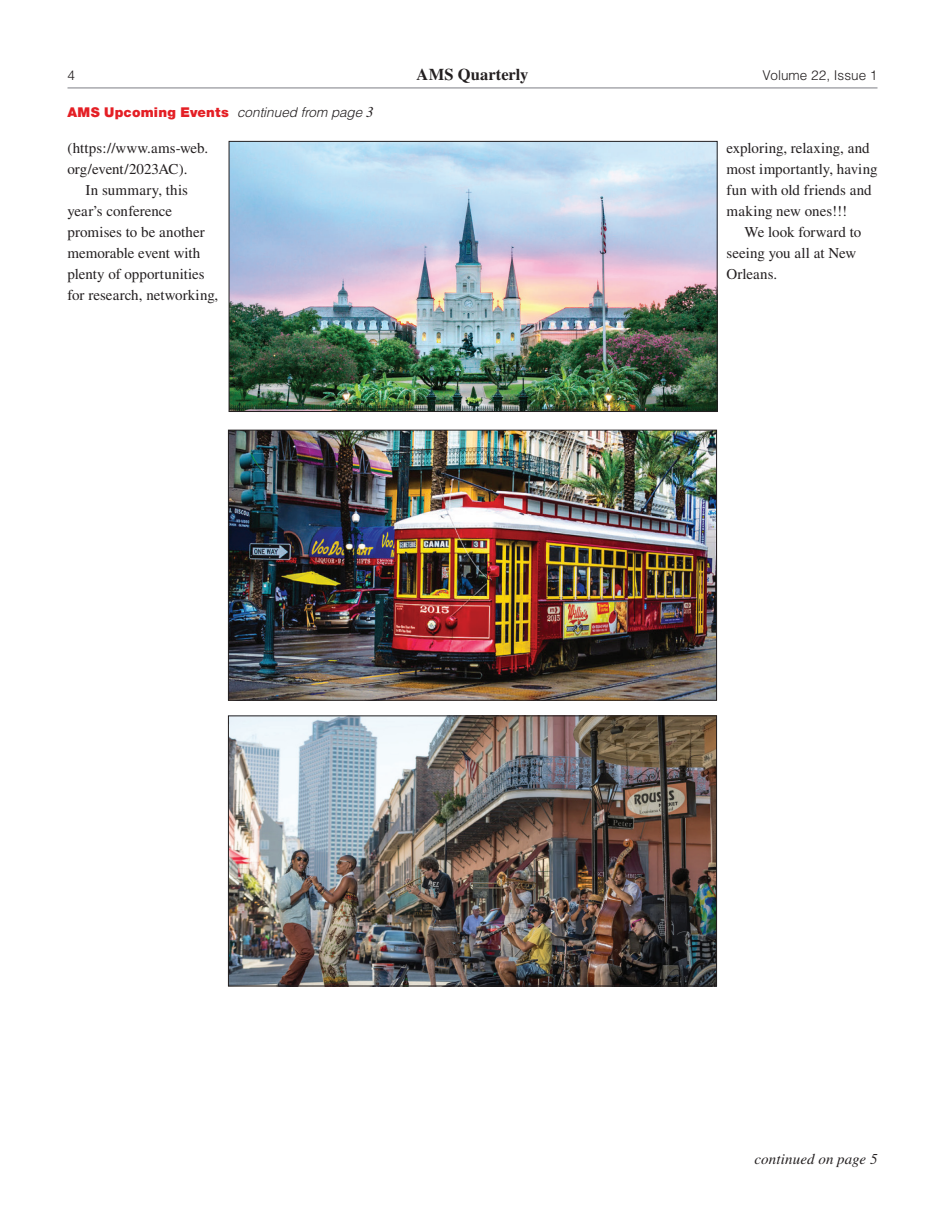
<style>
.page{position:relative;width:945px;height:1215px;background:#fff}
.page>*{position:absolute;margin:0;border:0;box-sizing:border-box;transform-origin:0 0}
.t1{font:700 16.5px "Times";letter-spacing:.005em;color:#231f20}
.t2{font:15px/21px "Times";color:#231f20}
.t3{font:italic 15px "Times";letter-spacing:.01em;color:#231f20}
.t4{font:900 13.5px "Helvetica Neue LT Std";letter-spacing:.015em;color:#e41f25}
.t5{font:300 13.5px "Helvetica LT Std";letter-spacing:.005em;color:#231f20}
.s1{font-family:"Helvetica LT Std";font-weight:300;font-style:italic;color:#231f20}
.s2{font-family:"Times";font-weight:400;font-style:italic;font-size:15px;color:#231f20}
</style>
<div class="page">
<hr style="left:68px;top:87px;width:810px;height:2px;background:#a8a9ad">
<img style="left:231px;top:143px;width:485px;height:267px">
<div style="left:229px;top:141px;width:489px;height:271px;border:1px solid #231f20"></div>
<img style="left:230px;top:432px;width:485px;height:267px">
<div style="left:228px;top:430px;width:489px;height:271px;border:1px solid #231f20"></div>
<img style="left:230px;top:718px;width:485px;height:266px">
<div style="left:228px;top:716px;width:489px;height:270px;border:1px solid #231f20"></div>
<p class="t5" style="left:68px;top:67px;width:9px">4</p>
<p class="t1" style="left:417px;top:65px;width:113px">AMS Quarterly</p>
<p class="t5" style="left:763px;top:67px;width:116px">Volume 22, Issue 1</p>
<p class="t4" style="left:68px;top:104px;width:308px">AMS Upcoming Events <span class="s1">continued from page</span> <span class="s2">3</span></p>
<p class="t2" style="left:68px;top:137px;width:142px">(https://www.ams-web. org/event/2023AC).</p>
<p class="t2" style="left:68px;top:179px;width:152px;text-indent:18px">In summary, this year’s conference promises to be another memorable event with plenty of opportunities for research, networking,</p>
<p class="t2" style="left:727px;top:137px;width:152px">exploring, relaxing, and most importantly, having fun with old friends and making new ones!!!</p>
<p class="t2" style="left:727px;top:221px;width:136px;text-indent:18px">We look forward to seeing you all at New<br>Orleans.</p>
<p class="t3" style="left:754px;top:1151px;width:125px">continued on page 5</p>
</div>
